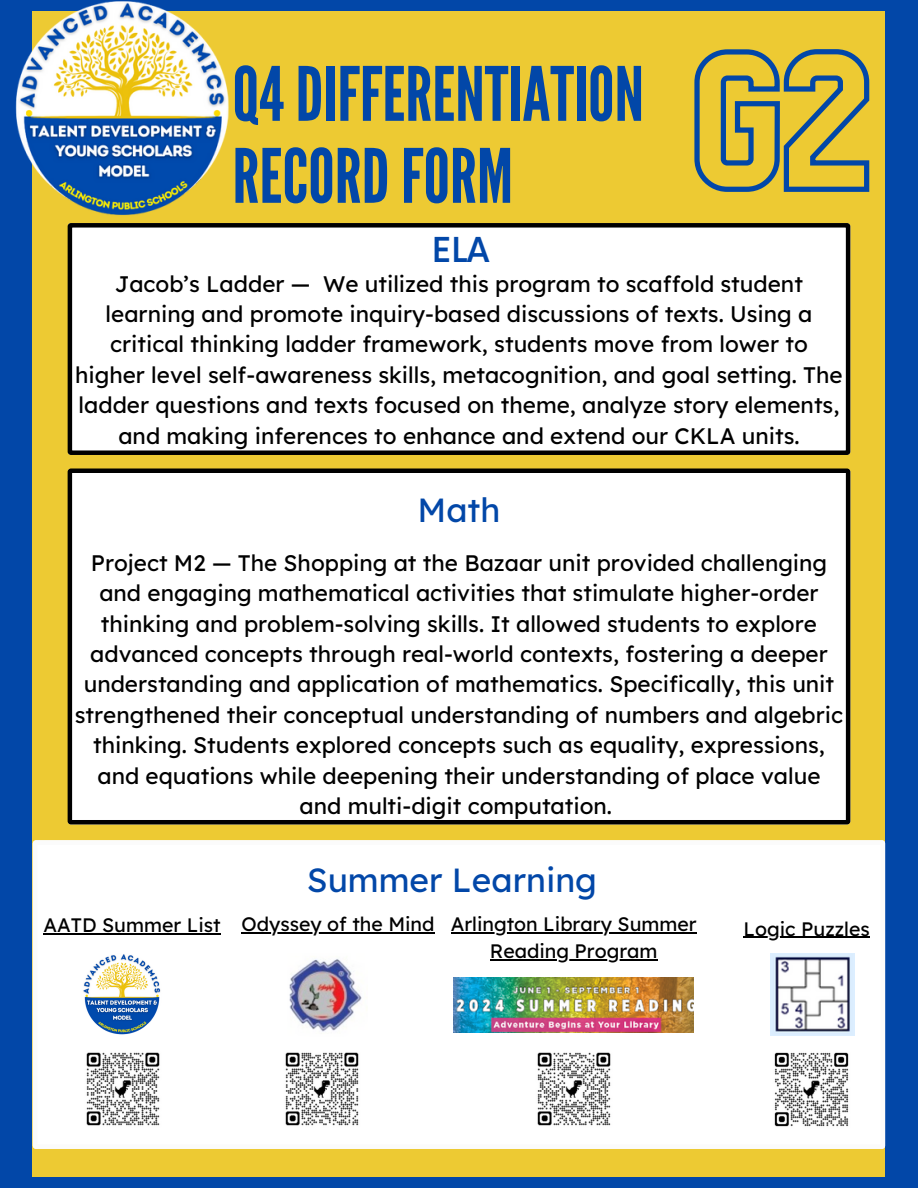
<style>
.page{position:relative;width:918px;height:1188px;background:#0247a8}
.page>*{position:absolute;margin:0;border:0;box-sizing:border-box;transform-origin:0 0}
.t1{font:74.7px/82.1px "League Gothic";color:#0247a8}
.t2{font:33.45px "Lexend Deca";color:#0247a8}
.t3{font:500 33.45px "Now";color:#0247a8}
.t4{font:22.5px/30.3px "Lexend Deca";color:#000;text-align:center}
.t5{font:19.5px "Lexend Deca";color:#000}
</style>
<div class="page">
<div style="left:33px;top:11px;width:852px;height:1165px;background:#edca33"></div>
<div style="left:68px;top:469px;width:782px;height:355px;background:#fff"></div>
<img style="left:15px;top:1px;width:214px;height:219px">
<div style="left:68px;top:223px;width:782px;height:232px;background:#fff"></div>
<svg style="left:694px;top:49px;width:176px;height:143px"></svg>
<div style="left:33px;top:840px;width:852px;height:309px;background:#fff"></div>
<img style="left:453px;top:977px;width:241px;height:55px">
<img style="left:279px;top:953px;width:89px;height:83px">
<img style="left:770px;top:953px;width:85px;height:82px">
<img style="left:768px;top:1046px;width:88px;height:87px">
<img style="left:81px;top:953px;width:82px;height:83px">
<img style="left:80px;top:1046px;width:86px;height:86px">
<img style="left:530px;top:1045px;width:87px;height:87px">
<img style="left:279px;top:1046px;width:86px;height:86px">
<hr style="left:451px;top:932px;width:246px;height:1px;background:#000">
<hr style="left:490px;top:959px;width:168px;height:1px;background:#000">
<hr style="left:241px;top:932px;width:194px;height:1px;background:#000">
<hr style="left:744px;top:937px;width:126px;height:1px;background:#000">
<hr style="left:44px;top:933px;width:177px;height:2px;background:#000">
<h2 class="t1" style="left:232px;top:55px;width:413px">Q4DIFFERENTIATION<br>RECORDFORM</h2>
<h5 class="t3" style="left:432px;top:232px;width:59px">ELA</h5>
<h3 class="t4" style="left:75px;top:268px;width:769px">Jacob’s Ladder — We utilized this program to scaffold student learning and promote inquiry-based discussions of texts. Using a critical thinking ladder framework, students move from lower to higher level self-awareness skills, metacognition, and goal setting. The ladder questions and texts focused on theme, analyze story elements, and making inferences to enhance and extend our CKLA units.</h3>
<h4 class="t2" style="left:418px;top:489px;width:84px">Math</h4>
<p class="t4" style="left:75px;top:547px;width:770px">Project M2 — The Shopping at the Bazaar unit provided challenging and engaging mathematical activities that stimulate higher-order thinking and problem-solving skills. It allowed students to explore advanced concepts through real-world contexts, fostering a deeper understanding and application of mathematics. Specifically, this unit strengthened their conceptual understanding of numbers and algebric thinking. Students explored concepts such as equality, expressions, and equations while deepening their understanding of place value and multi-digit computation.</p>
<p class="t2" style="left:307px;top:859px;width:292px">Summer Learning</p>
<p class="t5" style="left:451px;top:911px;width:247px">Arlington Library Summer</p>
<p class="t5" style="left:490px;top:938px;width:169px">Reading Program</p>
<p class="t5" style="left:44px;top:911px;width:392px">AATD Summer List Odyssey of the Mind</p>
<h1 class="t5" style="left:744px;top:916px;width:128px">Logic Puzzles</h1>
</div>
